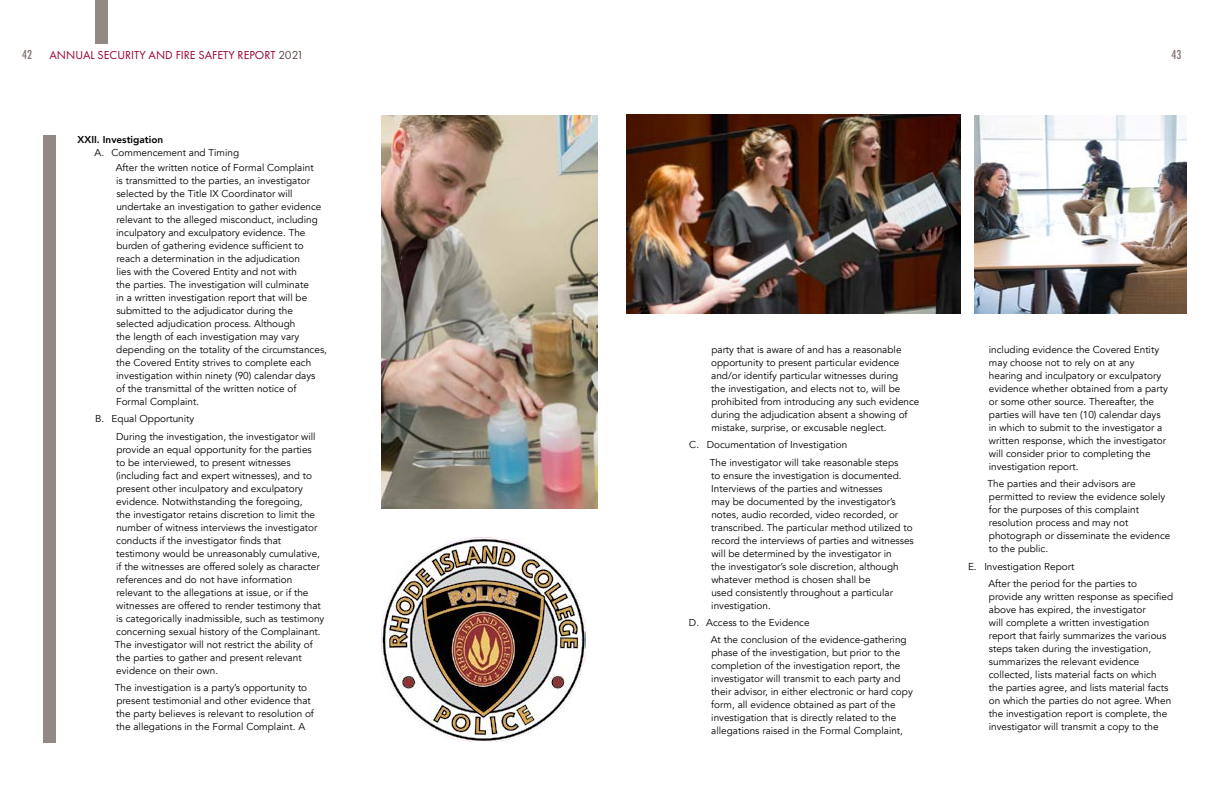
<style>
.page{position:relative;width:1224px;height:792px;background:#fff}
.page>*{position:absolute;margin:0;border:0;box-sizing:border-box;transform-origin:0 0}
.t1{font:12px "Futura PT";color:#98002e}
.t2{font:500 condensed 12px "Futura";color:#7d716d}
.t3{font:10px/13px "Avenir";color:#000}
.t4{font:800 10px "Avenir";color:#000}
.s1{color:#554742}
</style>
<div class="page">
<div style="left:43px;top:135px;width:13px;height:607px;background:#928884"></div>
<img style="left:975px;top:115px;width:212px;height:198px">
<img style="left:381px;top:115px;width:217px;height:394px">
<img style="left:626px;top:115px;width:334px;height:199px">
<img style="left:382px;top:537px;width:204px;height:204px">
<div style="left:95px;top:0;width:13px;height:43px;background:#928884"></div>
<p class="t2" style="left:22px;top:47px;width:11px">42</p>
<p class="t1" style="left:50px;top:48px;width:256px">ANNUAL SECURITY AND FIRE SAFETY REPORT <span class="s1">2021</span></p>
<p class="t2" style="left:1172px;top:47px;width:11px">43</p>
<p class="t4" style="left:78px;top:132px;width:87px">XXII. Investigation</p>
<p class="t3" style="left:116px;top:145px;width:199px;line-height:15.2px;text-indent:-21px">A. Commencement and Timing<br>After the written notice of Formal Complaint</p>
<p class="t3" style="left:116px;top:174px;width:212px">is transmitted to the parties, an investigator selected by the Title IX Coordinator will undertake an investigation to gather evidence relevant to the alleged misconduct, including inculpatory and exculpatory evidence. The burden of gathering evidence sufficient to reach a determination in the adjudication<br>lies with the Covered Entity and not with<br>the parties. The investigation will culminate<br>in a written investigation report that will be submitted to the adjudicator during the selected adjudication process. Although<br>the length of each investigation may vary depending on the totality of the circumstances, the Covered Entity strives to complete each investigation within ninety (90) calendar days<br>of the transmittal of the written notice of Formal Complaint.</p>
<p class="t3" style="left:116px;top:411px;width:201px;line-height:17.3px;text-indent:-21px">B. Equal Opportunity<br>During the investigation, the investigator will</p>
<p class="t3" style="left:115px;top:443px;width:211px">provide an equal opportunity for the parties<br>to be interviewed, to present witnesses (including fact and expert witnesses), and to present other inculpatory and exculpatory evidence. Notwithstanding the foregoing,<br>the investigator retains discretion to limit the number of witness interviews the investigator conducts if the investigator finds that testimony would be unreasonably cumulative, if the witnesses are offered solely as character references and do not have information relevant to the allegations at issue, or if the witnesses are offered to render testimony that is categorically inadmissible, such as testimony concerning sexual history of the Complainant.<br>The investigator will not restrict the ability of the parties to gather and present relevant evidence on their own.</p>
<p class="t3" style="left:115px;top:681px;width:201px">The investigation is a party’s opportunity to present testimonial and other evidence that the party believes is relevant to resolution of the allegations in the Formal Complaint. A</p>
<p class="t3" style="left:711px;top:343px;width:210px">party that is aware of and has a reasonable opportunity to present particular evidence and/or identify particular witnesses during<br>the investigation, and elects not to, will be prohibited from introducing any such evidence during the adjudication absent a showing of mistake, surprise, or excusable neglect.</p>
<p class="t3" style="left:710px;top:436px;width:190px;line-height:17.3px;text-indent:-21px">C. Documentation of Investigation<br>The investigator will take reasonable steps</p>
<p class="t3" style="left:711px;top:469px;width:204px">to ensure the investigation is documented.<br>Interviews of the parties and witnesses<br>may be documented by the investigator’s notes, audio recorded, video recorded, or transcribed. The particular method utilized to record the interviews of parties and witnesses will be determined by the investigator in<br>the investigator’s sole discretion, although whatever method is chosen shall be<br>used consistently throughout a particular investigation.</p>
<p class="t3" style="left:711px;top:614px;width:197px;line-height:17.3px;text-indent:-22px">D. Access to the Evidence<br>At the conclusion of the evidence-gathering</p>
<p class="t3" style="left:711px;top:647px;width:203px">phase of the investigation, but prior to the completion of the investigation report, the investigator will transmit to each party and their advisor, in either electronic or hard copy form, all evidence obtained as part of the investigation that is directly related to the allegations raised in the Formal Complaint,</p>
<p class="t3" style="left:989px;top:343px;width:181px">including evidence the Covered Entity may choose not to rely on at any hearing and inculpatory or exculpatory evidence whether obtained from a party or some other source. Thereafter, the parties will have ten (10) calendar days in which to submit to the investigator a written response, which the investigator will consider prior to completing the investigation report.</p>
<p class="t3" style="left:987px;top:478px;width:184px">The parties and their advisors are permitted to review the evidence solely for the purposes of this complaint resolution process and may not photograph or disseminate the evidence to the public.</p>
<p class="t3" style="left:988px;top:558px;width:150px;line-height:17.3px;text-indent:-20px">E. Investigation Report<br>After the period for the parties to</p>
<p class="t3" style="left:989px;top:590px;width:186px">provide any written response as specified above has expired, the investigator<br>will complete a written investigation report that fairly summarizes the various steps taken during the investigation, summarizes the relevant evidence collected, lists material facts on which the parties agree, and lists material facts on which the parties do not agree. When the investigation report is complete, the investigator will transmit a copy to the</p>
</div>
